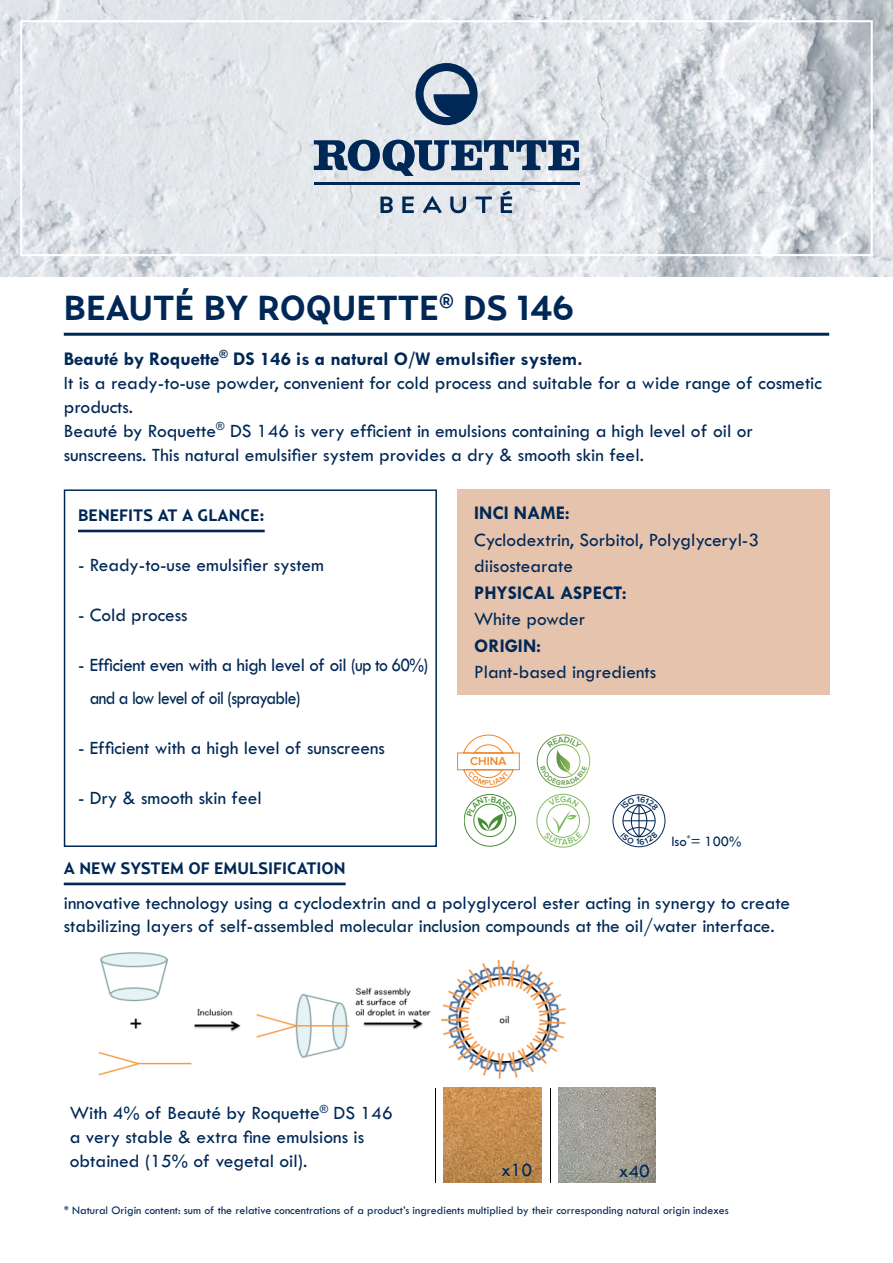
<style>
.page{position:relative;width:893px;height:1263px;background:#fff}
.page>*{position:absolute;margin:0;border:0;box-sizing:border-box;transform-origin:0 0}
.t1{font:700 34.5px "Relay";color:#002856}
.t2{font:19.5px/24px "Tw Cen MT Std";color:#002856}
.t3{font:19.5px/33px "Tw Cen MT Std";letter-spacing:-.04em;color:#002856}
.t4{font:700 19.5px "Tw Cen MT Std";color:#002856}
.t5{font:700 16.5px "Relay";color:#002856}
.t6{font:14.85px "Tw Cen MT Std";color:#002856}
.t7{font:12px "Tw Cen MT Std";color:#002856}
.t8{font:600 11.85px "Proxima Nova";color:#ef8426}
.s1{font-weight:700}
</style>
<div class="page">
<img style="left:0;top:0;width:893px;height:276px">
<hr style="left:78px;top:530px;width:187px;height:2px;background:#002856">
<div style="left:64px;top:489px;width:373px;height:358px;border:2px solid #002856"></div>
<hr style="left:64px;top:333px;width:765px;height:3px;background:#002856">
<div style="left:457px;top:489px;width:372px;height:206px;background:#e6c3ac"></div>
<svg style="left:314px;top:140px;width:265px;height:36px;background:#778ba3"></svg>
<hr style="left:314px;top:183px;width:265px;height:2px;background:#002856">
<svg style="left:380px;top:197px;width:13px;height:16px"></svg>
<svg style="left:402px;top:197px;width:12px;height:16px"></svg>
<svg style="left:423px;top:196px;width:19px;height:17px"></svg>
<svg style="left:450px;top:197px;width:16px;height:16px"></svg>
<svg style="left:475px;top:197px;width:17px;height:16px"></svg>
<svg style="left:501px;top:191px;width:11px;height:22px"></svg>
<svg style="left:415px;top:63px;width:63px;height:62px;background:#6f859f"></svg>
<div style="left:20px;top:20px;width:853px;height:236px;border:2px solid #fff"></div>
<hr style="left:64px;top:883px;width:282px;height:2px;background:#002856">
<hr style="left:436px;top:1088px;width:1px;height:94px;background:#000">
<img style="left:443px;top:1088px;width:99px;height:94px">
<hr style="left:550px;top:1088px;width:1px;height:94px;background:#000">
<img style="left:558px;top:1088px;width:98px;height:94px">
<img style="left:98px;top:952px;width:468px;height:127px">
<svg style="left:463px;top:735px;width:51px;height:18px"></svg>
<div style="left:457px;top:753px;width:63px;height:17px;border:1px solid #ef8426"></div>
<div style="left:464px;top:794px;width:52px;height:52px;border:1px solid #448f33;border-radius:50%"></div>
<div style="left:473px;top:804px;width:33px;height:33px;border:1px solid #448f33;border-radius:50%"></div>
<div style="left:537px;top:794px;width:53px;height:53px;border:1px solid #80bb63;border-radius:50%"></div>
<div style="left:613px;top:794px;width:52px;height:53px;border:1px solid #002857;border-radius:50%"></div>
<div style="left:537px;top:734px;width:53px;height:54px;border:1px solid #fff;border-radius:50%"></div>
<svg style="left:463px;top:769px;width:51px;height:19px"></svg>
<svg style="left:467px;top:796px;width:46px;height:34px"></svg>
<svg style="left:544px;top:796px;width:38px;height:49px"></svg>
<svg style="left:620px;top:796px;width:39px;height:49px"></svg>
<svg style="left:540px;top:737px;width:47px;height:48px"></svg>
<h1 class="t1" style="left:64px;top:287px;width:511px">BEAUTÉ BY ROQUETTE<sup>®</sup> DS 146</h1>
<p class="t2" style="left:64px;top:347px;width:760px"><span class="s1">Beauté by Roquette</span><sup>®</sup> <span class="s1">DS 146 is a natural O/W emulsifier system.<br></span>It is a ready-to-use powder, convenient for cold process and suitable for a wide range of cosmetic products.<br>Beauté by Roquette<sup>®</sup> DS 146 is very efficient in emulsions containing a high level of oil or sunscreens. This natural emulsifier system provides a dry &amp; smooth skin feel.</p>
<p class="t5" style="left:78px;top:506px;width:188px">BENEFITS AT A GLANCE:</p>
<p class="t2" style="left:78px;top:553px;width:248px">- Ready-to-use emulsifier system</p>
<p class="t2" style="left:78px;top:603px;width:111px">- Cold process</p>
<p class="t3" style="left:90px;top:649px;width:340px;text-indent:-12px">- Efficient even with a high level of oil (up to 60%) and a low level of oil (sprayable)</p>
<p class="t2" style="left:78px;top:736px;width:308px">- Efficient with a high level of sunscreens</p>
<p class="t2" style="left:78px;top:786px;width:185px">- Dry &amp; smooth skin feel</p>
<p class="t4" style="left:474px;top:503px;width:97px">INCI NAME:</p>
<p class="t2" style="left:474px;top:526px;width:286px;line-height:26.5px">Cyclodextrin, Sorbitol, Polyglyceryl-3 diisostearate</p>
<p class="t4" style="left:474px;top:582px;width:154px">PHYSICAL ASPECT:</p>
<p class="t2" style="left:474px;top:607px;width:113px">White powder</p>
<p class="t4" style="left:474px;top:635px;width:69px">ORIGIN:</p>
<p class="t2" style="left:474px;top:660px;width:184px">Plant-based ingredients</p>
<p class="t8" style="left:470px;top:754px;width:38px">CHINA</p>
<p class="t6" style="left:671px;top:834px;width:71px">Iso<sup>*</sup>= 100%</p>
<p class="t5" style="left:64px;top:858px;width:283px">A NEW SYSTEM OF EMULSIFICATION</p>
<p class="t2" style="left:64px;top:891px;width:728px;line-height:23.4px">innovative technology using a cyclodextrin and a polyglycerol ester acting in synergy to create stabilizing layers of self-assembled molecular inclusion compounds at the oil/water interface.</p>
<p class="t2" style="left:70px;top:1101px;width:324px">With 4% of Beauté by Roquette<sup>®</sup> DS 146 a very stable &amp; extra fine emulsions is obtained (15% of vegetal oil).</p>
<p class="t2" style="left:501px;top:1158px;width:33px">x10</p>
<p class="t2" style="left:619px;top:1159px;width:33px">x40</p>
<p class="t7" style="left:64px;top:1204px;width:666px">* Natural Origin content: sum of the relative concentrations of a product’s ingredients multiplied by their corresponding natural origin indexes</p>
</div>
